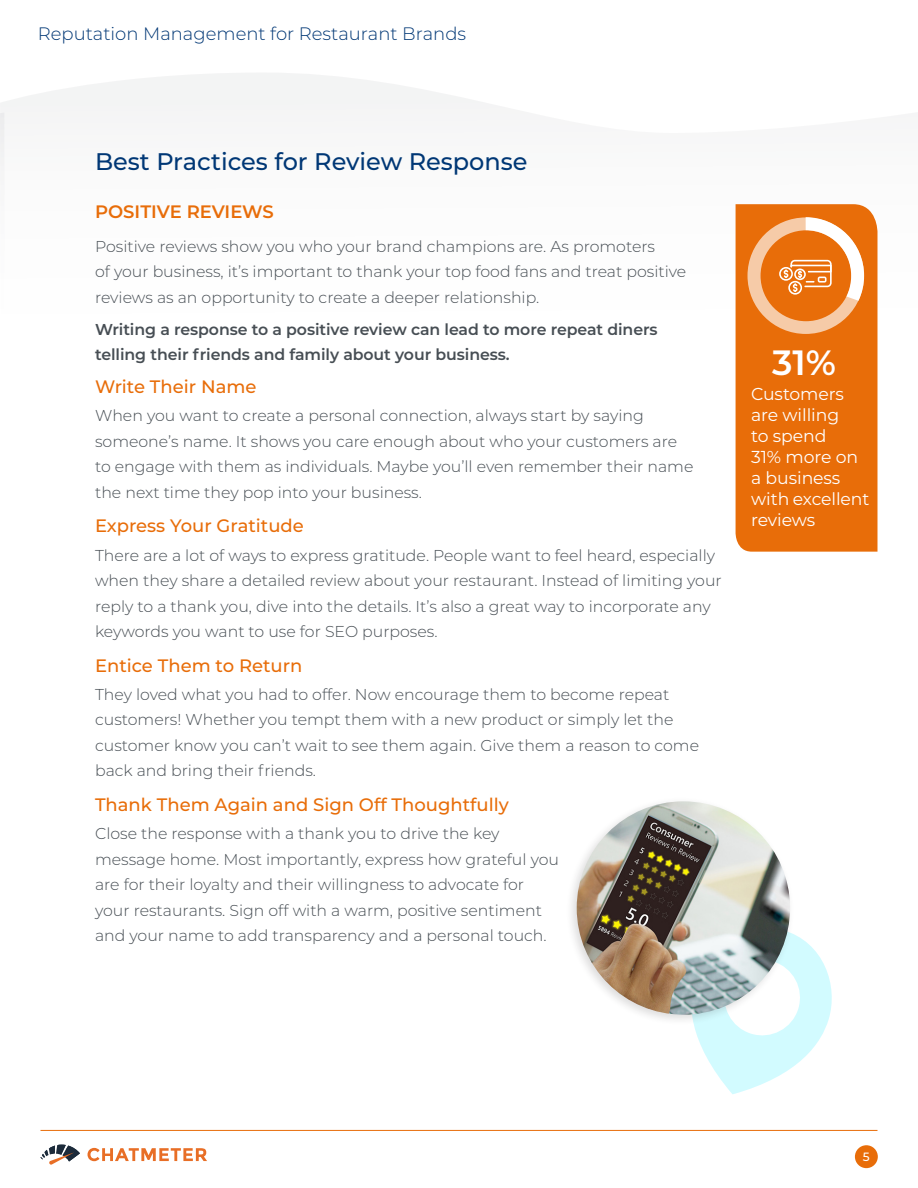
<style>
.page{position:relative;width:918px;height:1188px;background:#fff}
.page>*{position:absolute;margin:0;border:0;box-sizing:border-box;transform-origin:0 0}
.t1{font:600 35.1px "Montserrat";color:#fff}
.t2{font:500 24px "Montserrat";color:#003775}
.t3{font:500 18px "Montserrat";color:#e86d09}
.t4{font:300 18px "Montserrat";color:#003775}
.t5{font:600 18px "Montserrat";color:#e86d09}
.t6{font:17.25px/21px "Montserrat";letter-spacing:-.005em;color:#fff}
.t7{font:300 15.75px/25.5px "Montserrat";color:#474e54}
.t8{font:600 15.75px/25.5px "Montserrat";letter-spacing:-.005em;color:#474e54}
.t9{font:500 12px "Montserrat";color:#fff}
</style>
<div class="page">
<svg style="left:694px;top:935px;width:138px;height:159px"></svg>
<div style="left:565px;top:796px;width:230px;height:230px;background:#231f20;opacity:.15"></div>
<img style="left:577px;top:801px;width:213px;height:214px;border-radius:107px">
<div style="left:855px;top:1145px;width:23px;height:23px;background:#e86d09;border-radius:50%"></div>
<svg style="left:88px;top:1148px;width:119px;height:13px"></svg>
<svg style="left:40px;top:1145px;width:40px;height:20px"></svg>
<hr style="left:40px;top:1130px;width:838px;height:1px;background:#e86d09">
<svg style="left:0;top:73px;width:878px;height:349px"></svg>
<div style="left:736px;top:204px;width:141px;height:348px;background:#e86d09"></div>
<svg style="left:748px;top:217px;width:116px;height:117px;background:#ee954c"></svg>
<p class="t4" style="left:38px;top:22px;width:430px">Reputation Management for Restaurant Brands</p>
<p class="t2" style="left:95px;top:144px;width:434px">Best Practices for Review Response</p>
<p class="t5" style="left:95px;top:199px;width:180px">POSITIVE REVIEWS</p>
<p class="t7" style="left:95px;top:233px;width:593px">Positive reviews show you who your brand champions are. As promoters<br>of your business, it’s important to thank your top food fans and treat positive reviews as an opportunity to create a deeper relationship.</p>
<p class="t8" style="left:95px;top:316px;width:564px">Writing a response to a positive review can lead to more repeat diners telling their friends and family about your business.</p>
<p class="t3" style="left:95px;top:374px;width:163px">Write Their Name</p>
<p class="t7" style="left:95px;top:403px;width:600px">When you want to create a personal connection, always start by saying someone’s name. It shows you care enough about who your customers are to engage with them as individuals. Maybe you’ll even remember their name the next time they pop into your business.</p>
<p class="t3" style="left:95px;top:514px;width:210px">Express Your Gratitude</p>
<p class="t7" style="left:95px;top:542px;width:628px">There are a lot of ways to express gratitude. People want to feel heard, especially when they share a detailed review about your restaurant. Instead of limiting your reply to a thank you, dive into the details. It’s also a great way to incorporate any keywords you want to use for SEO purposes.</p>
<p class="t3" style="left:95px;top:653px;width:209px">Entice Them to Return</p>
<p class="t7" style="left:95px;top:681px;width:606px">They loved what you had to offer. Now encourage them to become repeat customers! Whether you tempt them with a new product or simply let the customer know you can’t wait to see them again. Give them a reason to come back and bring their friends.</p>
<p class="t3" style="left:95px;top:792px;width:415px">Thank Them Again and Sign Off Thoughtfully</p>
<p class="t7" style="left:95px;top:820px;width:465px">Close the response with a thank you to drive the key message home. Most importantly, express how grateful you are for their loyalty and their willingness to advocate for your restaurants. Sign off with a warm, positive sentiment and your name to add transparency and a personal touch.</p>
<p class="t1" style="left:772px;top:338px;width:65px">31%</p>
<p class="t6" style="left:751px;top:383px;width:120px">Customers are willing<br>to spend<br>31% more on a business with excellent reviews</p>
<p class="t9" style="left:863px;top:1149px;width:8px">5</p>
</div>
